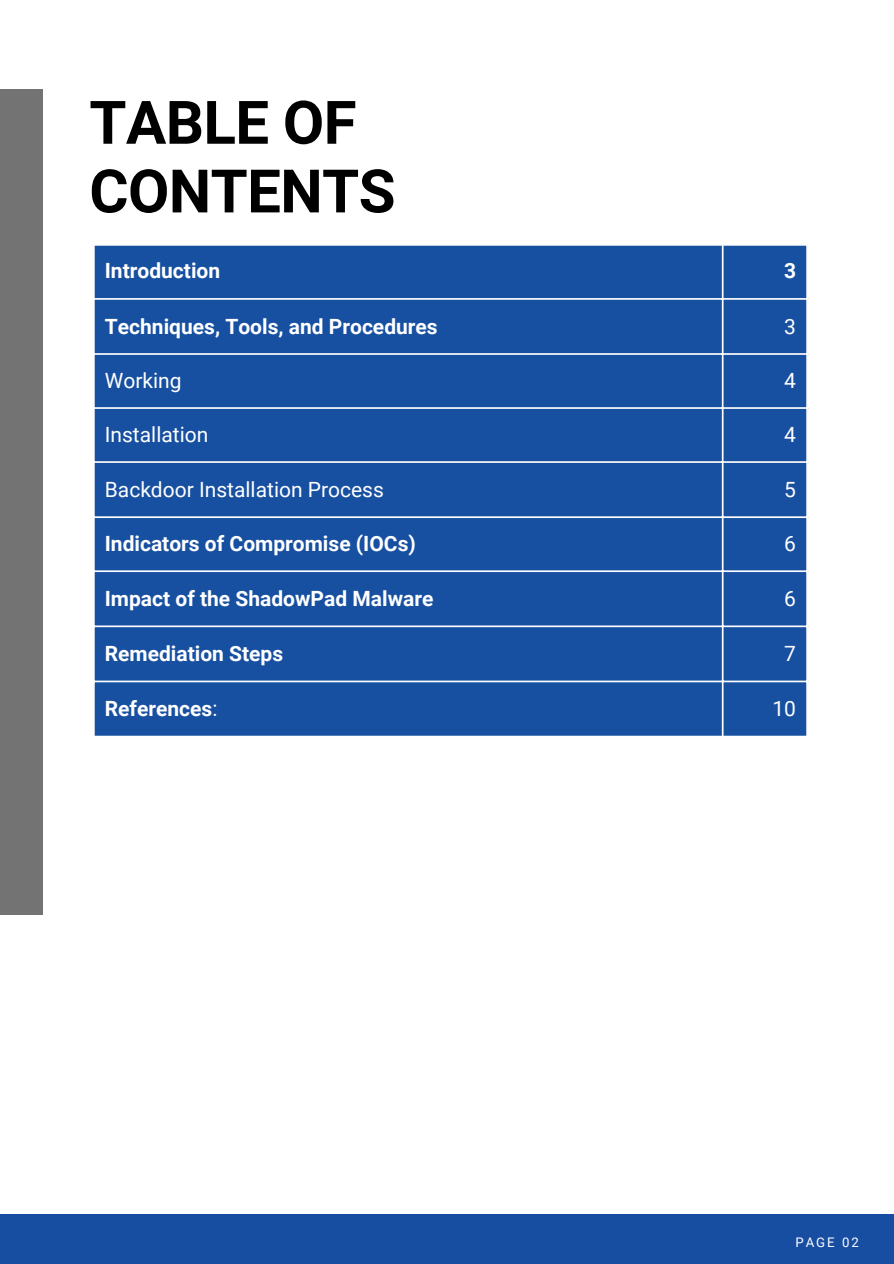
<style>
.page{position:relative;width:894px;height:1264px;background:#fff}
.page>*{position:absolute;margin:0;border:0;box-sizing:border-box;transform-origin:0 0}
.t1{font:700 60px/68.7px "Roboto";letter-spacing:-.01em;color:#000}
.t2{font:700 21px "Roboto";color:#fff}
.t3{font:21px "Roboto";color:#fff}
.t4{font:13.2px "Roboto";letter-spacing:.15em;color:#fff}
.s1{font-weight:400}
</style>
<div class="page">
<div style="left:0;top:89px;width:43px;height:825px;background:#737373"></div>
<div style="left:95px;top:246px;width:711px;height:489px;background:#1750a1"></div>
<hr style="left:721px;top:246px;width:2px;height:489px;background:#fff">
<hr style="left:93px;top:298px;width:714px;height:2px;background:#fff">
<hr style="left:93px;top:353px;width:714px;height:2px;background:#fff">
<hr style="left:93px;top:407px;width:714px;height:2px;background:#fff">
<hr style="left:93px;top:461px;width:714px;height:2px;background:#fff">
<hr style="left:93px;top:516px;width:714px;height:2px;background:#fff">
<hr style="left:93px;top:570px;width:714px;height:2px;background:#fff">
<hr style="left:93px;top:625px;width:714px;height:2px;background:#fff">
<hr style="left:93px;top:680px;width:714px;height:2px;background:#fff">
<div style="left:0;top:1213px;width:893px;height:50px;background:#174ea2"></div>
<h1 class="t1" style="left:89px;top:86px;width:308px">TABLE OF<br>CONTENTS</h1>
<p class="t2" style="left:105px;top:256px;width:117px">Introduction</p>
<p class="t2" style="left:783px;top:256px;width:14px">3</p>
<p class="t2" style="left:105px;top:311px;width:334px">Techniques, Tools, and Procedures</p>
<p class="t3" style="left:784px;top:311px;width:13px">3</p>
<p class="t3" style="left:105px;top:365px;width:78px">Working</p>
<p class="t3" style="left:784px;top:365px;width:13px">4</p>
<p class="t3" style="left:105px;top:419px;width:105px">Installation</p>
<p class="t3" style="left:784px;top:419px;width:13px">4</p>
<p class="t3" style="left:105px;top:474px;width:280px">Backdoor Installation Process</p>
<p class="t3" style="left:784px;top:474px;width:13px">5</p>
<p class="t2" style="left:105px;top:528px;width:312px">Indicators of Compromise (IOCs)</p>
<p class="t3" style="left:784px;top:528px;width:13px">6</p>
<p class="t2" style="left:105px;top:583px;width:330px">Impact of the ShadowPad Malware</p>
<p class="t3" style="left:784px;top:583px;width:13px">6</p>
<p class="t2" style="left:105px;top:638px;width:180px">Remediation Steps</p>
<p class="t3" style="left:784px;top:638px;width:13px">7</p>
<p class="t2" style="left:105px;top:694px;width:114px">References<span class="s1">:</span></p>
<p class="t3" style="left:772px;top:694px;width:25px">10</p>
<p class="t4" style="left:777px;top:1232px;width:65px">PAGE 02</p>
<p class="t4" style="left:795px;top:1232px;width:65px">PAGE 02</p>
</div>
